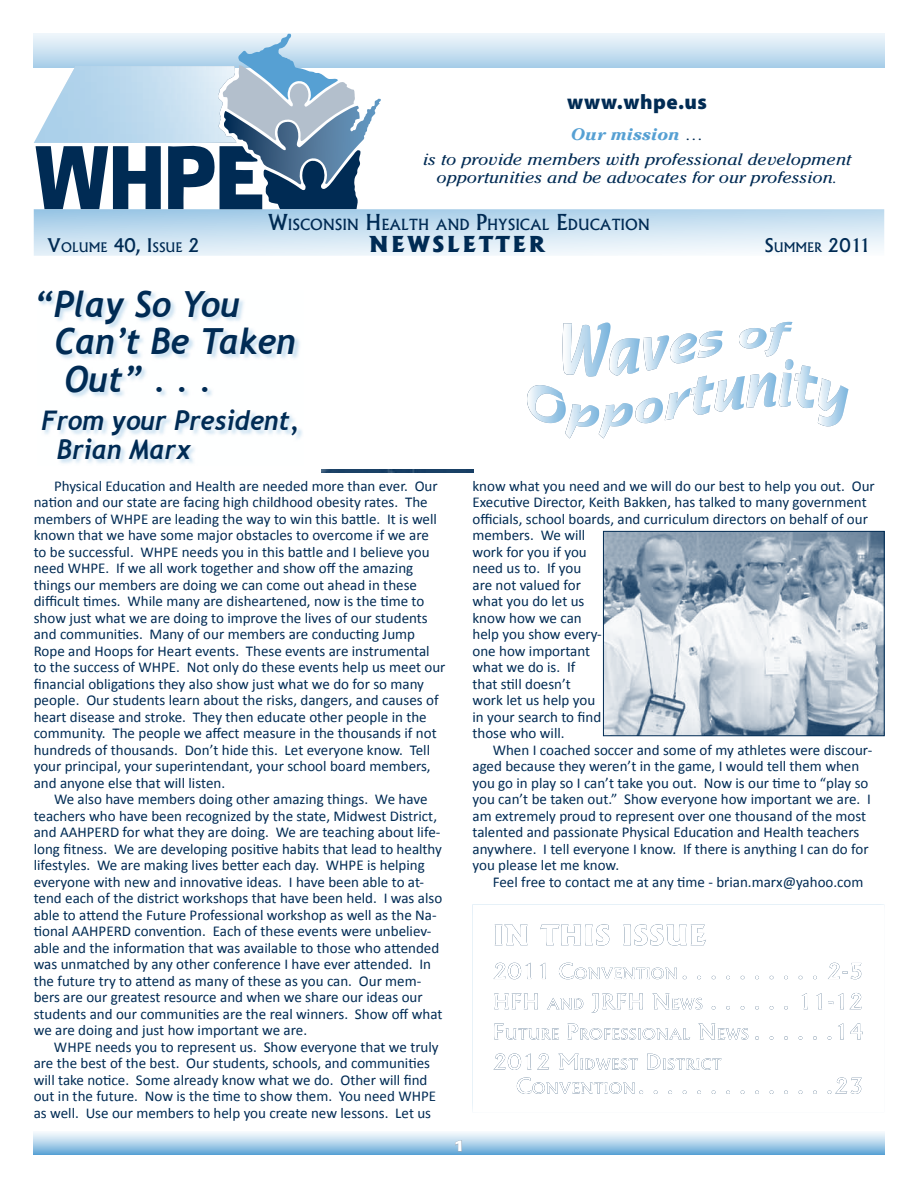
<style>
.page{position:relative;width:918px;height:1188px;background:#fff}
.page>*{position:absolute;margin:0;border:0;box-sizing:border-box;transform-origin:0 0}
.t1{font:italic 700 36px/37.5px "Trebuchet";color:#002b54;scale:.95 1}
.t2{font:italic 700 27px/28.5px "Trebuchet";color:#002b54;scale:.95 1}
.t3{font:900 21px "Myriad Pro";letter-spacing:.025em;color:#002b54}
.t4{font:800 21px "Albertus";letter-spacing:.1em;color:#002b54;scale:1.1 1}
.t5{font:500 18px "Albertus";color:#002b54}
.t6{font:italic 16.5px/24.8px "Cheltenham";color:#002b54;text-align:center;scale:1.1 1}
.t7{font:15px/16.5px "Calibri";color:#002b54}
.t8{font:900 15px "Univers";color:#fff;scale:1.1 1}
.t9{font:500 14.7px "Albertus";color:#002b54}
.t10{font:500 12.6px "Albertus";color:#002b54}
.s1{font-weight:700;color:#56a0d3}
.s2{font-size:21px}
.s3{font-size:18px}
.s4{font-size:12.6px}
</style>
<div class="page">
<div style="left:34px;top:1132px;width:850px;height:22px;background:linear-gradient(to bottom,#fcfefe,#6dadda)"></div>
<svg style="left:455px;top:1140px;width:7px;height:12px"></svg>
<img style="left:40px;top:292px;width:263px;height:172px">
<svg style="left:34px;top:34px;width:850px;height:222px"></svg>
<img style="left:563px;top:323px;width:48px;height:54px">
<img style="left:609px;top:338px;width:31px;height:38px">
<img style="left:643px;top:335px;width:26px;height:36px">
<img style="left:670px;top:333px;width:27px;height:30px">
<img style="left:698px;top:331px;width:25px;height:27px">
<img style="left:739px;top:328px;width:26px;height:21px">
<img style="left:765px;top:322px;width:28px;height:34px">
<img style="left:527px;top:385px;width:38px;height:38px">
<img style="left:565px;top:404px;width:34px;height:34px">
<img style="left:599px;top:403px;width:34px;height:35px">
<img style="left:635px;top:398px;width:28px;height:25px">
<img style="left:665px;top:388px;width:26px;height:32px">
<img style="left:691px;top:376px;width:23px;height:39px">
<img style="left:714px;top:376px;width:31px;height:36px">
<img style="left:746px;top:373px;width:30px;height:35px">
<img style="left:779px;top:359px;width:15px;height:48px">
<img style="left:794px;top:365px;width:24px;height:43px">
<img style="left:818px;top:378px;width:30px;height:48px">
<img style="left:472px;top:904px;width:412px;height:207px">
<img style="left:495px;top:924px;width:211px;height:22px">
<img style="left:494px;top:963px;width:79px;height:16px">
<img style="left:574px;top:968px;width:103px;height:11px">
<img style="left:683px;top:976px;width:134px;height:3px">
<img style="left:828px;top:963px;width:33px;height:16px">
<img style="left:494px;top:993px;width:46px;height:16px">
<img style="left:547px;top:998px;width:36px;height:11px">
<img style="left:584px;top:993px;width:61px;height:20px">
<img style="left:652px;top:993px;width:17px;height:16px">
<img style="left:672px;top:998px;width:30px;height:11px">
<img style="left:712px;top:1006px;width:76px;height:4px">
<img style="left:802px;top:993px;width:60px;height:16px">
<img style="left:494px;top:1023px;width:10px;height:17px">
<img style="left:506px;top:1028px;width:33px;height:12px">
<svg style="left:542px;top:1028px;width:18px;height:12px"></svg>
<img style="left:560px;top:1023px;width:18px;height:17px">
<svg style="left:580px;top:1028px;width:31px;height:12px"></svg>
<img style="left:613px;top:1028px;width:77px;height:12px">
<img style="left:698px;top:1023px;width:17px;height:17px">
<img style="left:718px;top:1028px;width:30px;height:12px">
<img style="left:755px;top:1036px;width:62px;height:4px">
<svg style="left:828px;top:1036px;width:3px;height:4px"></svg>
<img style="left:838px;top:1023px;width:25px;height:17px">
<img style="left:494px;top:1053px;width:85px;height:17px">
<img style="left:580px;top:1058px;width:58px;height:12px">
<img style="left:647px;top:1054px;width:14px;height:16px">
<img style="left:663px;top:1058px;width:22px;height:12px">
<svg style="left:686px;top:1058px;width:35px;height:12px"></svg>
<img style="left:517px;top:1077px;width:14px;height:17px">
<img style="left:532px;top:1082px;width:103px;height:12px">
<img style="left:639px;top:1091px;width:178px;height:3px">
<img style="left:835px;top:1077px;width:27px;height:17px">
<img style="left:605px;top:533px;width:278px;height:201px">
<div style="left:603px;top:531px;width:282px;height:205px;border:1px solid #002b54"></div>
<h3 class="t3" style="left:567px;top:88px;width:142px">www.whpe.us</h3>
<p class="t6" style="left:423px;top:122px;width:391px"><span class="s1">Our mission</span> …<br>is to provide members with professional development</p>
<p class="t6" style="left:437px;top:165px;width:366px">opportunities and be advocates for our profession.</p>
<p class="t9" style="left:268px;top:215px;width:383px"><span class="s2">W</span>ISCONSIN <span class="s2">H</span>EALTH AND <span class="s2">P</span>HYSICAL <span class="s2">E</span>DUCATION</p>
<p class="t10" style="left:47px;top:240px;width:154px"><span class="s3">V</span>OLUME <span class="s3">40, I</span>SSUE <span class="s3">2</span></p>
<h3 class="t4" style="left:369px;top:231px;width:161px">NEWSLETTER</h3>
<p class="t5" style="left:765px;top:234px;width:108px">S<span class="s4">UMMER</span> 2011</p>
<h1 class="t1" style="left:54px;top:286px;width:256px;text-indent:-21px">“Play So You<br>Can’t Be Taken<br>Out” . . .</h1>
<h2 class="t2" style="left:57px;top:407px;width:257px;text-indent:-15px">From your President,<br>Brian Marx</h2>
<p class="t7" style="left:34px;top:477px;width:413px;text-indent:20px">Physical Education and Health are needed more than ever. Our nation and our state are facing high childhood obesity rates. The members of WHPE are leading the way to win this battle. It is well known that we have some major obstacles to overcome if we are<br>to be successful. WHPE needs you in this battle and I believe you need WHPE. If we all work together and show off the amazing things our members are doing we can come out ahead in these difficult times. While many are disheartened, now is the time to show just what we are doing to improve the lives of our students and communities. Many of our members are conducting Jump Rope and Hoops for Heart events. These events are instrumental to the success of WHPE. Not only do these events help us meet our financial obligations they also show just what we do for so many people. Our students learn about the risks, dangers, and causes of heart disease and stroke. They then educate other people in the community. The people we affect measure in the thousands if not hundreds of thousands. Don’t hide this. Let everyone know. Tell your principal, your superintendant, your school board members, and anyone else that will listen.</p>
<p class="t7" style="left:34px;top:790px;width:410px;text-indent:20px">We also have members doing other amazing things. We have teachers who have been recognized by the state, Midwest District, and AAHPERD for what they are doing. We are teaching about life&shy;long fitness. We are developing positive habits that lead to healthy lifestyles. We are making lives better each day. WHPE is helping everyone with new and innovative ideas. I have been able to at&shy;tend each of the district workshops that have been held. I was also able to attend the Future Professional workshop as well as the Na&shy;tional AAHPERD convention. Each of these events were unbeliev&shy;able and the information that was available to those who attended was unmatched by any other conference I have ever attended. In the future try to attend as many of these as you can. Our mem&shy;bers are our greatest resource and when we share our ideas our students and our communities are the real winners. Show off what we are doing and just how important we are.</p>
<p class="t7" style="left:34px;top:1038px;width:406px;text-indent:20px">WHPE needs you to represent us. Show everyone that we truly are the best of the best. Our students, schools, and communities will take notice. Some already know what we do. Other will find out in the future. Now is the time to show them. You need WHPE as well. Use our members to help you create new lessons. Let us</p>
<p class="t8" style="left:453px;top:1137px;width:12px">1</p>
<p class="t7" style="left:472px;top:477px;width:404px">know what you need and we will do our best to help you out. Our<br>Executive Director, Keith Bakken, has talked to many government officials, school boards, and curriculum directors on behalf of our members. We will<br>work for you if you<br>need us to. If you<br>are not valued for<br>what you do let us<br>know how we can<br>help you show every-<br>one how important<br>what we do is. If<br>that still doesn’t<br>work let us help you<br>in your search to find<br>those who will.</p>
<p class="t7" style="left:472px;top:741px;width:401px;text-indent:20px">When I coached soccer and some of my athletes were discour&shy;aged because they weren’t in the game, I would tell them when you go in play so I can’t take you out. Now is our time to “play so you can’t be taken out.” Show everyone how important we are. I am extremely proud to represent over one thousand of the most talented and passionate Physical Education and Health teachers anywhere. I tell everyone I know. If there is anything I can do for you please let me know.</p>
<p class="t7" style="left:493px;top:873px;width:372px">Feel free to contact me at any time - brian.marx@yahoo.com</p>
</div>
